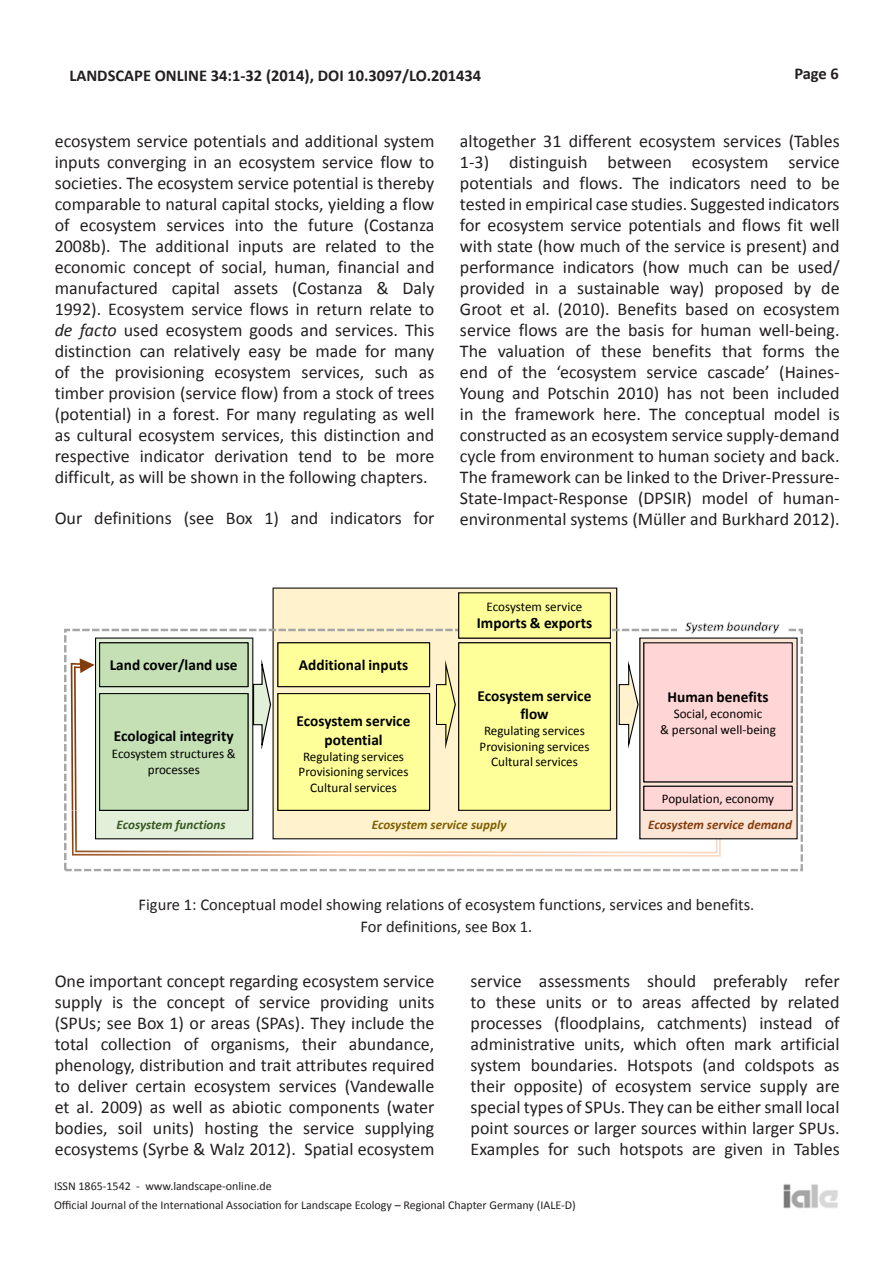
<style>
.page{position:relative;width:893px;height:1263px;background:#fff}
.page>*{position:absolute;margin:0;border:0;box-sizing:border-box;transform-origin:0 0}
.t1{font:19.8px "Calibri";color:#000}
.t2{font:18px/21px "Calibri";color:#231f20;text-align:justify}
.t3{font:16.5px/22.2px "Calibri";color:#231f20;text-align:center}
.t4{font:700 16.5px "Calibri";color:#231f20}
.t5{font:700 15.45px/18.5px "Calibri";color:#000;text-align:center}
.t6{font:13.2px/15.5px "Calibri";color:#000;text-align:center}
.t7{font:italic 700 13.2px "Calibri";color:#7e6000}
.t8{font:italic 700 13.2px "Calibri";color:#853c0c}
.t9{font:italic 700 13.2px "Calibri";color:#385723}
.t10{font:12px/18.6px "Calibri";color:#231f20}
.s1{font-style:italic}
</style>
<div class="page">
<img style="left:783px;top:1184px;width:55px;height:25px">
<svg style="left:273px;top:587px;width:344px;height:5px;background:#c8bfa5"></svg>
<svg style="left:64px;top:592px;width:739px;height:279px"></svg>
<p class="t4" style="left:69px;top:65px;width:413px">LANDSCAPE ONLINE 34:1-32 (2014), DOI 10.3097/LO.201434</p>
<p class="t4" style="left:794px;top:63px;width:46px">Page 6</p>
<p class="t2" style="left:55px;top:130px;width:381px">ecosystem service potentials and additional system inputs converging in an ecosystem service flow to societies. The ecosystem service potential is thereby comparable to natural capital stocks, yielding a flow of ecosystem services into the future (Costanza 2008b). The additional inputs are related to the economic concept of social, human, financial and manufactured capital assets (Costanza &amp; Daly 1992). Ecosystem service flows in return relate to <span class="s1">de facto</span> used ecosystem goods and services. This distinction can relatively easy be made for many of the provisioning ecosystem services, such as timber provision (service flow) from a stock of trees (potential) in a forest. For many regulating as well as cultural ecosystem services, this distinction and respective indicator derivation tend to be more difficult, as will be shown in the following chapters.</p>
<p class="t2" style="left:55px;top:508px;width:381px">Our definitions (see Box 1) and indicators for</p>
<p class="t2" style="left:460px;top:130px;width:381px">altogether 31 different ecosystem services (Tables 1-3) distinguish between ecosystem service potentials and flows. The indicators need to be tested in empirical case studies. Suggested indicators for ecosystem service potentials and flows fit well with state (how much of the service is present) and performance indicators (how much can be used/ provided in a sustainable way) proposed by de Groot et al. (2010). Benefits based on ecosystem service flows are the basis for human well-being.<br>The valuation of these benefits that forms the end of the ‘ecosystem service cascade’ (Haines-Young and Potschin 2010) has not been included in the framework here. The conceptual model is constructed as an ecosystem service supply-demand cycle from environment to human society and back.<br>The framework can be linked to the Driver-Pressure-State-Impact-Response (DPSIR) model of human&shy;environmental systems (Müller and Burkhard 2012).</p>
<p class="t5" style="left:110px;top:655px;width:129px">Land cover/land use</p>
<p class="t5" style="left:114px;top:727px;width:121px">Ecological integrity</p>
<p class="t6" style="left:112px;top:745px;width:125px">Ecosystem structures &amp; processes</p>
<p class="t5" style="left:299px;top:655px;width:111px">Additional inputs</p>
<p class="t5" style="left:297px;top:712px;width:115px">Ecosystem service potential</p>
<p class="t6" style="left:299px;top:749px;width:111px">Regulating services<br>Provisioning services<br>Cultural services</p>
<p class="t6" style="left:487px;top:599px;width:97px">Ecosystem service</p>
<p class="t5" style="left:477px;top:614px;width:117px">Imports &amp; exports</p>
<p class="t5" style="left:478px;top:686px;width:115px">Ecosystem service flow</p>
<p class="t6" style="left:480px;top:723px;width:111px">Regulating services<br>Provisioning services<br>Cultural services</p>
<p class="t5" style="left:667px;top:687px;width:103px">Human benefits</p>
<p class="t6" style="left:660px;top:706px;width:117px">Social, economic<br>&amp; personal well-being</p>
<p class="t6" style="left:662px;top:791px;width:114px">Population, economy</p>
<p class="t9" style="left:117px;top:816px;width:111px">Ecosystem functions</p>
<p class="t7" style="left:372px;top:816px;width:136px">Ecosystem service supply</p>
<p class="t8" style="left:648px;top:816px;width:145px">Ecosystem service demand</p>
<p class="t3" style="left:139px;top:894px;width:617px">Figure 1: Conceptual model showing relations of ecosystem functions, services and benefits.<br>For definitions, see Box 1.</p>
<p class="t2" style="left:55px;top:971px;width:381px">One important concept regarding ecosystem service supply is the concept of service providing units (SPUs; see Box 1) or areas (SPAs). They include the total collection of organisms, their abundance, phenology, distribution and trait attributes required to deliver certain ecosystem services (Vandewalle et al. 2009) as well as abiotic components (water bodies, soil units) hosting the service supplying ecosystems (Syrbe &amp; Walz 2012). Spatial ecosystem</p>
<p class="t2" style="left:471px;top:971px;width:371px">service assessments should preferably refer to these units or to areas affected by related processes (floodplains, catchments) instead of administrative units, which often mark artificial system boundaries. Hotspots (and coldspots as their opposite) of ecosystem service supply are special types of SPUs. They can be either small local point sources or larger sources within larger SPUs.<br>Examples for such hotspots are given in Tables</p>
<p class="t1" style="left:121px;top:1059px;width:664px">Figure 1: Conceptual model of ecosystem functions, services and benefits relations.</p>
<p class="t10" style="left:54px;top:1177px;width:523px">ISSN 1865-1542 - www.landscape-online.de<br>Official Journal of the International Association for Landscape Ecology – Regional Chapter Germany (IALE-D)</p>
</div>
